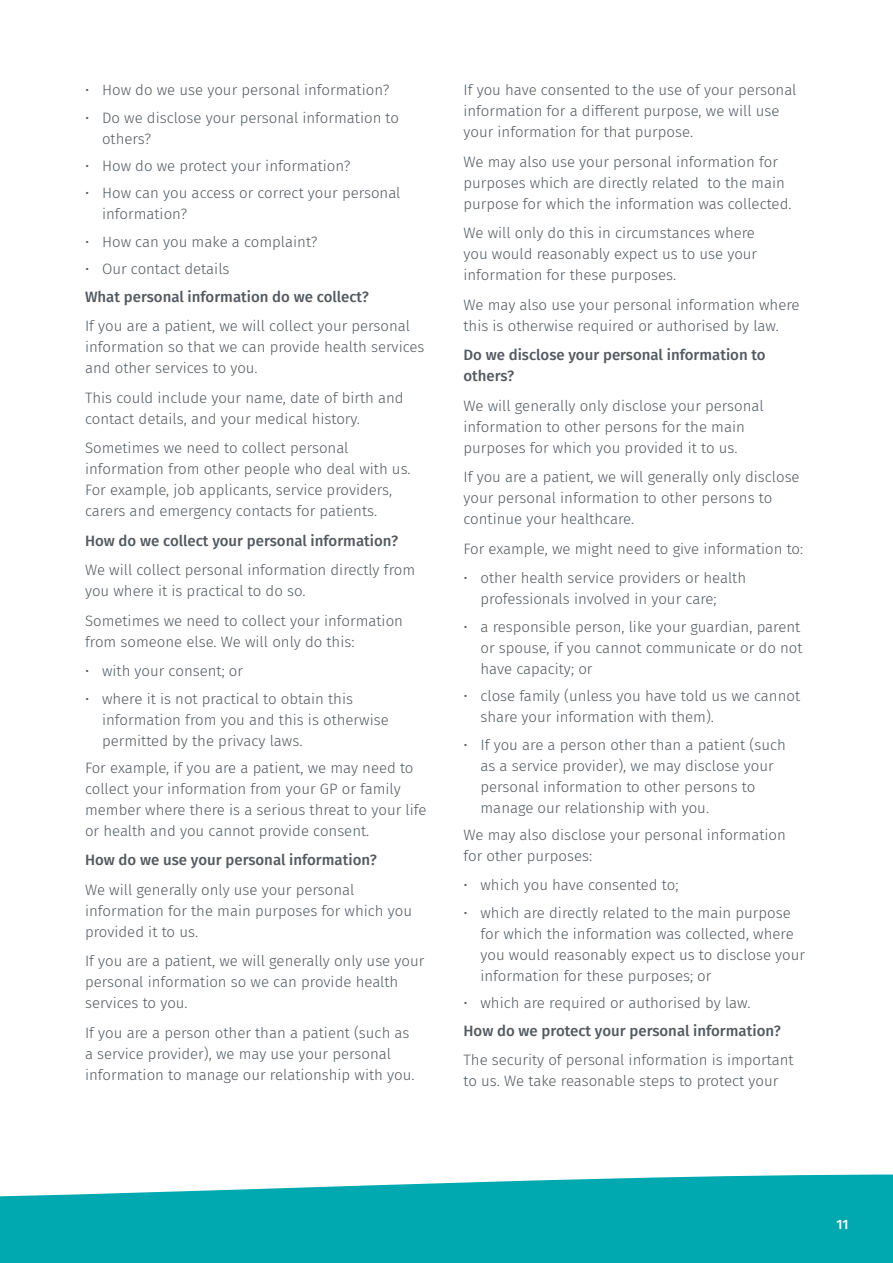
<style>
.page{position:relative;width:893px;height:1263px;background:#fff}
.page>*{position:absolute;margin:0;border:0;box-sizing:border-box;transform-origin:0 0}
.t1{font:300 15px/21px "Fira Sans";color:#53595f}
.t2{font:500 15px/21px "Fira Sans";color:#53595f}
.t3{font:500 13.5px "Fira Sans";color:#fff}
</style>
<div class="page">
<svg style="left:0;top:1174px;width:893px;height:89px;background:#1cb1b8"></svg>
<p class="t1" style="left:85px;top:80px;width:306px">• How do we use your personal information?</p>
<p class="t1" style="left:102px;top:107px;width:299px;text-indent:-17px">• Do we disclose your personal information to others?</p>
<p class="t1" style="left:85px;top:155px;width:267px">• How do we protect your information?</p>
<p class="t1" style="left:102px;top:183px;width:300px;text-indent:-17px">• How can you access or correct your personal information?</p>
<p class="t1" style="left:85px;top:231px;width:234px">• How can you make a complaint?</p>
<p class="t1" style="left:85px;top:258px;width:146px">• Our contact details</p>
<p class="t2" style="left:85px;top:285px;width:285px">What personal information do we collect?</p>
<p class="t1" style="left:85px;top:315px;width:341px">If you are a patient, we will collect your personal information so that we can provide health services and other services to you.</p>
<p class="t1" style="left:85px;top:387px;width:320px">This could include your name, date of birth and contact details, and your medical history.</p>
<p class="t1" style="left:85px;top:437px;width:327px">Sometimes we need to collect personal information from other people who deal with us.<br>For example, job applicants, service providers, carers and emergency contacts for patients.</p>
<p class="t2" style="left:85px;top:529px;width:315px">How do we collect your personal information?</p>
<p class="t1" style="left:85px;top:559px;width:332px">We will collect personal information directly from you where it is practical to do so.</p>
<p class="t1" style="left:85px;top:610px;width:319px">Sometimes we need to collect your information from someone else. We will only do this:</p>
<p class="t1" style="left:85px;top:660px;width:160px">• with your consent; or</p>
<p class="t1" style="left:102px;top:688px;width:288px;text-indent:-17px">• where it is not practical to obtain this information from you and this is otherwise permitted by the privacy laws.</p>
<p class="t1" style="left:85px;top:757px;width:343px">For example, if you are a patient, we may need to collect your information from your GP or family member where there is a serious threat to your life or health and you cannot provide consent.</p>
<p class="t2" style="left:85px;top:849px;width:293px">How do we use your personal information?</p>
<p class="t1" style="left:85px;top:879px;width:329px">We will generally only use your personal information for the main purposes for which you provided it to us.</p>
<p class="t1" style="left:85px;top:951px;width:341px">If you are a patient, we will generally only use your personal information so we can provide health services to you.</p>
<p class="t1" style="left:85px;top:1022px;width:331px">If you are a person other than a patient (such as a service provider), we may use your personal information to manage our relationship with you.</p>
<p class="t1" style="left:463px;top:79px;width:335px">If you have consented to the use of your personal information for a different purpose, we will use your information for that purpose.</p>
<p class="t1" style="left:463px;top:151px;width:330px">We may also use your personal information for purposes which are directly related to the main purpose for which the information was collected.</p>
<p class="t1" style="left:463px;top:223px;width:295px">We will only do this in circumstances where you would reasonably expect us to use your information for these purposes.</p>
<p class="t1" style="left:463px;top:294px;width:338px">We may also use your personal information where this is otherwise required or authorised by law.</p>
<p class="t2" style="left:463px;top:344px;width:304px">Do we disclose your personal information to others?</p>
<p class="t1" style="left:463px;top:395px;width:302px">We will generally only disclose your personal information to other persons for the main purposes for which you provided it to us.</p>
<p class="t1" style="left:463px;top:467px;width:338px">If you are a patient, we will generally only disclose your personal information to other persons to continue your healthcare.</p>
<p class="t1" style="left:463px;top:538px;width:341px">For example, we might need to give information to:</p>
<p class="t1" style="left:480px;top:568px;width:267px;text-indent:-17px">• other health service providers or health professionals involved in your care;</p>
<p class="t1" style="left:480px;top:616px;width:324px;text-indent:-17px">• a responsible person, like your guardian, parent or spouse, if you cannot communicate or do not have capacity; or</p>
<p class="t1" style="left:480px;top:685px;width:321px;text-indent:-17px">• close family (unless you have told us we cannot share your information with them).</p>
<p class="t1" style="left:480px;top:734px;width:307px;text-indent:-17px">• If you are a person other than a patient (such as a service provider), we may disclose your personal information to other persons to manage our relationship with you.</p>
<p class="t1" style="left:463px;top:824px;width:324px">We may also disclose your personal information for other purposes:</p>
<p class="t1" style="left:463px;top:875px;width:216px">• which you have consented to;</p>
<p class="t1" style="left:480px;top:902px;width:326px;text-indent:-17px">• which are directly related to the main purpose for which the information was collected, where you would reasonably expect us to disclose your information for these purposes; or</p>
<p class="t1" style="left:463px;top:992px;width:288px">• which are required or authorised by law.</p>
<p class="t2" style="left:463px;top:1019px;width:319px">How do we protect your personal information?</p>
<p class="t1" style="left:463px;top:1049px;width:332px">The security of personal information is important to us. We take reasonable steps to protect your</p>
<p class="t3" style="left:836px;top:1213px;width:13px">11</p>
</div>
